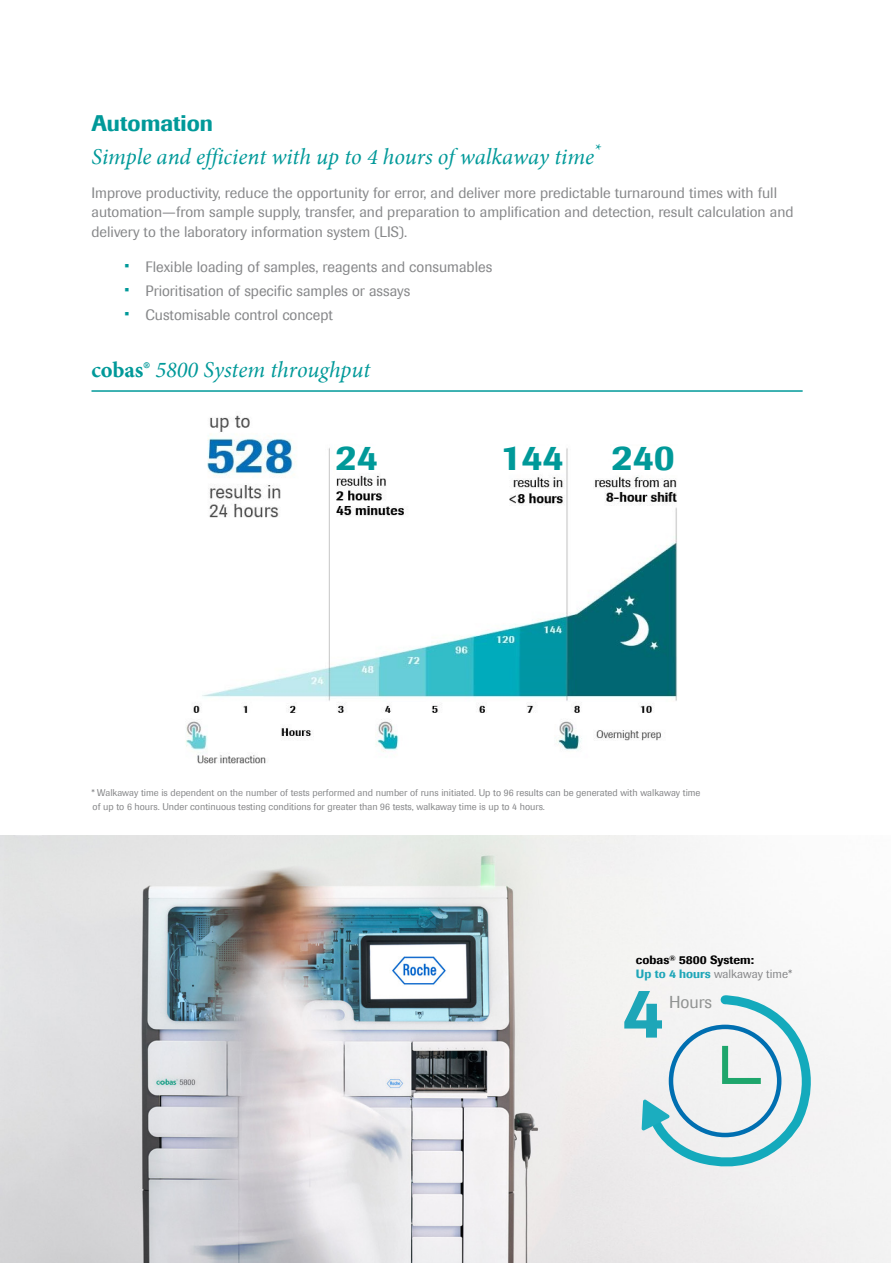
<style>
.page{position:relative;width:891px;height:1263px;background:#fff}
.page>*{position:absolute;margin:0;border:0;box-sizing:border-box;transform-origin:0 0}
.t1{font:500 72px "Imago";color:#1ea6b8}
.t2{font:500 36px "Imago";color:#099}
.t3{font:italic 22.5px "Minion";color:#099}
.t4{font:500 22.5px "Imago";color:#099}
.t5{font:17.25px "Imago";color:#919392}
.t6{font:15px/19.5px "Imago Pro";color:#87888a}
.t7{font:15px "Imago";color:#87888a}
.t8{font:12px "Imago Pro";color:#87888a}
.t9{font:500 12px "Imago";color:#000}
.t10{font:9.75px "Imago Pro";color:#87888a}
.t11{font:9.75px "Imago";color:#87888a}
.s1{font-family:"Imago Pro";color:#099}
.s2{font-weight:700;font-style:normal}
.s3{font-family:"Imago"}
.s4{font-family:"Imago";font-weight:500;color:#1ea6b8}
</style>
<div class="page">
<img style="left:186px;top:415px;width:491px;height:349px">
<img style="left:0;top:835px;width:890px;height:428px">
<hr style="left:91px;top:390px;width:711px;height:2px;background:#099">
<svg style="left:641px;top:991px;width:188px;height:183px"></svg>
<h3 class="t4" style="left:91px;top:108px;width:123px">Automation</h3>
<h3 class="t3" style="left:91px;top:141px;width:510px">Simple and efficient with up to 4 hours of walkaway time<sup>*</sup></h3>
<p class="t6" style="left:91px;top:183px;width:703px">Improve productivity, reduce the opportunity for error, and deliver more predictable turnaround times with full automation—from sample supply, transfer, and preparation to amplification and detection, result calculation and delivery to the laboratory information system (LIS).</p>
<p class="t7" style="left:124px;top:257px;width:369px"><span class="s1">•</span> Flexible loading of samples, reagents and consumables</p>
<p class="t7" style="left:124px;top:281px;width:287px"><span class="s1">•</span> Prioritisation of specific samples or assays</p>
<p class="t7" style="left:124px;top:305px;width:210px"><span class="s1">•</span> Customisable control concept</p>
<h3 class="t3" style="left:91px;top:354px;width:280px"><span class="s2">cobas</span><span class="s2">®</span> 5800 System throughput</h3>
<h2 class="t2" style="left:336px;top:434px;width:43px">24</h2>
<h2 class="t2" style="left:500px;top:434px;width:64px">144</h2>
<h2 class="t2" style="left:611px;top:434px;width:64px">240</h2>
<p class="t10" style="left:91px;top:786px;width:610px">* Walkaway time is dependent on the number of tests performed and number of runs initiated<span class="s3">. Up to 96 results can be generated with walkaway time</span></p>
<p class="t11" style="left:93px;top:800px;width:453px">of up to 6 hours. Under continuous testing conditions for greater than 96 tests, walkaway time is up to 4 hours.</p>
<p class="t9" style="left:635px;top:952px;width:119px">cobas<sup>®</sup> 5800 System:</p>
<p class="t8" style="left:635px;top:966px;width:158px"><span class="s4">Up to 4 hours</span> walkaway time*</p>
<p class="t5" style="left:668px;top:990px;width:45px">Hours</p>
<h1 class="t1" style="left:622px;top:966px;width:43px">4</h1>
</div>
